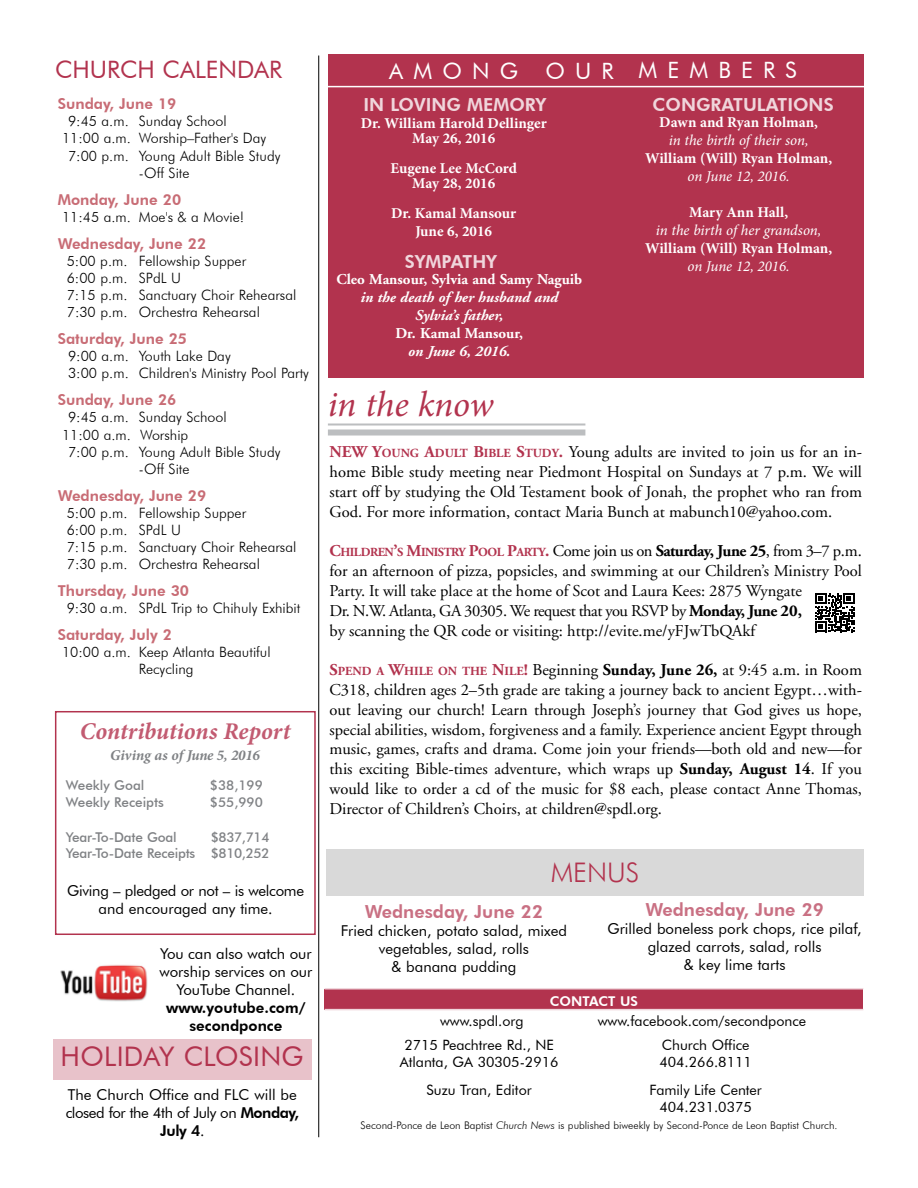
<style>
.page{position:relative;width:918px;height:1188px;background:#fff}
.page>*{position:absolute;margin:0;border:0;box-sizing:border-box;transform-origin:0 0}
.t1{font:italic 36px "Minion Pro";letter-spacing:-.01em;color:#b2334e}
.t2{font:27px "Futura BT";letter-spacing:.01em;color:#b2334e}
.t3{font:300 27px "Futura BT";color:#b2334e}
.t4{font:italic 700 24px "Minion Pro";color:#c25b71}
.t5{font:24px "Futura BT";color:#b2334e}
.t6{font:22.5px "Futura BT";letter-spacing:.45em;color:#fff}
.t7{font:800 18px "Futura BT";color:#f0d6dc}
.t8{font:800 18px "Futura BT";color:#c97083}
.t9{font:16.5px/19.8px "Adobe Garamond";color:#000;text-align:justify}
.t10{font:15px/18px "Futura BT";color:#000;text-align:center}
.t11{font:700 15px/15px "Minion Pro";color:#fff;text-align:center}
.t12{font:800 15px "Futura BT";color:#c86c75}
.t13{font:italic 15px "Minion Pro";letter-spacing:-.01em;color:#fff}
.t14{font:italic 700 15px/18px "Adobe Garamond";color:#fff;text-align:center}
.t15{font:15px/18px "Futura BT";letter-spacing:-.02em;color:#000;text-align:center}
.t16{font:700 15px "Adobe Garamond";color:#fff}
.t17{font:800 15px/18px "Futura BT";color:#000;text-align:center}
.t18{font:italic 700 15px "Minion Pro";letter-spacing:-.015em;color:#808285}
.t19{font:300 14.25px/17.1px "Futura BT";color:#000}
.t20{font:14.25px/17.1px "Futura BT";color:#000;text-align:center}
.t21{font:500 13.5px/16.2px "Futura BT";letter-spacing:-.015em;color:#808285;text-align:right}
.t22{font:800 13.5px "Futura BT";color:#fff}
.t23{font:700 12.3px "Adobe Garamond";color:#b2334e}
.t24{font:300 10.5px "Futura BT";color:#000}
.s1{font-weight:800}
.s2{font-weight:700;color:#b2334e}
.s3{font-weight:700;font-size:12.3px;color:#b2334e}
.s4{font-weight:700}
.s5{font-size:16.5px}
.s6{font-style:italic}
</style>
<div class="page">
<div style="left:328px;top:54px;width:536px;height:324px;background:#b2334e"></div>
<hr style="left:326px;top:86px;width:542px;height:1px;background:#fff">
<hr style="left:318px;top:56px;width:1px;height:1081px;background:#000">
<div style="left:325px;top:989px;width:538px;height:21px;background:#b2334e"></div>
<hr style="left:325px;top:988px;width:538px;height:1px;background:#f0d6dc">
<hr style="left:325px;top:1009px;width:538px;height:1px;background:#f0d6dc">
<svg style="left:328px;top:429px;width:257px;height:1px"></svg>
<div style="left:328px;top:430px;width:257px;height:6px;background:#bcbec0"></div>
<hr style="left:328px;top:424px;width:257px;height:2px;background:#bcbec0">
<div style="left:326px;top:850px;width:538px;height:46px;background:#d9d9d9"></div>
<div style="left:55px;top:711px;width:261px;height:224px;border:2px solid #b2334e"></div>
<div style="left:53px;top:1039px;width:258px;height:41px;background:#e8c2ca"></div>
<img style="left:60px;top:964px;width:88px;height:38px">
<svg style="left:815px;top:593px;width:39px;height:39px"></svg>
<h3 class="t5" style="left:55px;top:55px;width:228px">CHURCH CALENDAR</h3>
<p class="t12" style="left:58px;top:95px;width:120px">Sunday, June 19</p>
<p class="t19" style="left:68px;top:113px;width:160px">9:45 a.m. Sunday School</p>
<p class="t19" style="left:62px;top:130px;width:206px">11:00 a.m. Worship–Father's Day</p>
<p class="t19" style="left:68px;top:147px;width:214px">7:00 p.m. Young Adult Bible Study</p>
<p class="t19" style="left:139px;top:164px;width:52px">-Off Site</p>
<p class="t12" style="left:58px;top:190px;width:125px">Monday, June 20</p>
<p class="t19" style="left:62px;top:208px;width:184px">11:45 a.m. Moe's &amp; a Movie!</p>
<p class="t12" style="left:58px;top:234px;width:150px">Wednesday, June 22</p>
<p class="t19" style="left:67px;top:252px;width:231px">5:00 p.m. Fellowship Supper<br>6:00 p.m. SPdL U<br>7:15 p.m. Sanctuary Choir Rehearsal<br>7:30 p.m. Orchestra Rehearsal</p>
<p class="t12" style="left:58px;top:330px;width:131px">Saturday, June 25</p>
<p class="t19" style="left:68px;top:348px;width:242px">9:00 a.m. Youth Lake Day<br>3:00 p.m. Children's Ministry Pool Party</p>
<p class="t12" style="left:58px;top:391px;width:120px">Sunday, June 26</p>
<p class="t19" style="left:68px;top:409px;width:160px">9:45 a.m. Sunday School</p>
<p class="t19" style="left:62px;top:426px;width:128px">11:00 a.m. Worship</p>
<p class="t19" style="left:68px;top:443px;width:214px">7:00 p.m. Young Adult Bible Study</p>
<p class="t19" style="left:139px;top:460px;width:52px">-Off Site</p>
<p class="t12" style="left:58px;top:486px;width:150px">Wednesday, June 29</p>
<p class="t19" style="left:67px;top:504px;width:231px">5:00 p.m. Fellowship Supper<br>6:00 p.m. SPdL U<br>7:15 p.m. Sanctuary Choir Rehearsal<br>7:30 p.m. Orchestra Rehearsal</p>
<p class="t12" style="left:58px;top:582px;width:133px">Thursday, June 30</p>
<p class="t19" style="left:67px;top:600px;width:235px">9:30 a.m. SPdL Trip to Chihuly Exhibit</p>
<p class="t12" style="left:58px;top:626px;width:116px">Saturday, July 2</p>
<p class="t19" style="left:62px;top:644px;width:210px;text-align:center">10:00 a.m. Keep Atlanta Beautiful<br>Recycling</p>
<h3 class="t4" style="left:80px;top:714px;width:212px">Contributions Report</h3>
<p class="t18" style="left:110px;top:744px;width:151px">Giving as of June 5, 2016</p>
<p class="t21" style="left:66px;top:777px;width:80px">Weekly Goal</p>
<p class="t21" style="left:210px;top:777px;width:55px">$38,199</p>
<p class="t21" style="left:66px;top:794px;width:100px">Weekly Receipts</p>
<p class="t21" style="left:210px;top:794px;width:55px">$55,990</p>
<p class="t21" style="left:66px;top:829px;width:205px">$837,714<br>Year-To-Date Receipts $810,252</p>
<p class="t21" style="left:66px;top:829px;width:112px">Year-To-Date Goal</p>
<p class="t15" style="left:67px;top:882px;width:238px">Giving – pledged or not – is welcome and encouraged any time.</p>
<p class="t10" style="left:159px;top:944px;width:155px">You can also watch our worship services on our<br>YouTube Channel.</p>
<p class="t17" style="left:166px;top:998px;width:141px">www.youtube.com/ secondponce</p>
<h2 class="t2" style="left:61px;top:1040px;width:244px">HOLIDAY CLOSING</h2>
<p class="t10" style="left:66px;top:1086px;width:235px">The Church Office and FLC will be closed for the 4th of July on <span class="s1">Monday,<br>July 4</span>.</p>
<h3 class="t6" style="left:389px;top:57px;width:409px">AMONG OUR MEMBERS</h3>
<p class="t7" style="left:364px;top:93px;width:184px">IN LOVING MEMORY</p>
<p class="t7" style="left:653px;top:93px;width:183px">CONGRATULATIONS</p>
<p class="t11" style="left:361px;top:115px;width:188px">Dr. William Harold Dellinger<br>May 26, 2016</p>
<p class="t11" style="left:390px;top:160px;width:128px">Eugene Lee McCord<br>May 28, 2016</p>
<p class="t11" style="left:391px;top:204px;width:127px;line-height:18px">Dr. Kamal Mansour<br>June 6, 2016</p>
<p class="t16" style="left:336px;top:271px;width:247px">Cleo Mansour, Sylvia and Samy Naguib</p>
<p class="t14" style="left:360px;top:289px;width:199px">in the death of her husband and<br>Sylvia’s father,</p>
<p class="t16" style="left:396px;top:325px;width:129px">Dr. Kamal Mansour,</p>
<p class="t14" style="left:408px;top:343px;width:104px">on June 6, 2016.</p>
<p class="t7" style="left:405px;top:250px;width:94px">SYMPATHY</p>
<h1 class="t1" style="left:328px;top:380px;width:167px">in the know</h1>
<p class="t11" style="left:659px;top:115px;width:160px">Dawn and Ryan Holman,</p>
<p class="t13" style="left:669px;top:130px;width:141px">in the birth of their son,</p>
<p class="t11" style="left:645px;top:151px;width:188px">William (Will) Ryan Holman,</p>
<p class="t13" style="left:688px;top:166px;width:104px">on June 12, 2016.</p>
<p class="t11" style="left:689px;top:205px;width:101px">Mary Ann Hall,</p>
<p class="t13" style="left:656px;top:220px;width:167px">in the birth of her grandson,</p>
<p class="t11" style="left:645px;top:241px;width:188px">William (Will) Ryan Holman,</p>
<p class="t13" style="left:688px;top:256px;width:104px">on June 12, 2016.</p>
<p class="t9" style="left:330px;top:443px;width:534px"><span class="s2">NEW Y</span><span class="s3">OUNG</span> <span class="s2">A</span><span class="s3">DULT</span> <span class="s2">B</span><span class="s3">IBLE</span> <span class="s2">S</span><span class="s3">TUDY</span><span class="s2">.</span> Young adults are invited to join us for an in&shy;home Bible study meeting near Piedmont Hospital on Sundays at 7 p.m. We will start off by studying the Old Testament book of Jonah, the prophet who ran from God. For more information, contact Maria Bunch at mabunch10@yahoo.com.</p>
<p class="t9" style="left:330px;top:542px;width:534px;text-align:left"><span class="s2">C</span><span class="s3">HILDREN</span><span class="s2">’</span><span class="s3">S</span> <span class="s2">M</span><span class="s3">INISTRY</span> <span class="s2">P</span><span class="s3">OOL</span> <span class="s2">P</span><span class="s3">ARTY</span><span class="s2">.</span> Come join us on <span class="s4">Saturday, June 25</span>, from 3–7 p.m. for an afternoon of pizza, popsicles, and swimming at our Children’s Ministry Pool Party. It will take place at the home of Scot and Laura Kees: 2875 Wyngate<br>Dr. N.W. Atlanta, GA 30305. We request that you RSVP by <span class="s4">Monday, June 20,<br></span>by scanning the QR code or visiting: http://evite.me/yFJwTbQAkf</p>
<p class="t23" style="left:330px;top:665px;width:18px"><span class="s5">S</span>PEN</p>
<p class="t9" style="left:330px;top:661px;width:534px;text-indent:32px"><span class="s3">D A</span> <span class="s2">W</span><span class="s3">HILE ON THE</span> <span class="s2">N</span><span class="s3">ILE</span><span class="s2">!</span> Beginning <span class="s4">Sunday, June 26,</span> at 9:45 a.m. in Room C318, children ages 2–5th grade are taking a journey back to ancient Egypt…with&shy;out leaving our church! Learn through Joseph’s journey that God gives us hope, special abilities, wisdom, forgiveness and a family. Experience ancient Egypt through music, games, crafts and drama. Come join your friends—both old and new—for this exciting Bible-times adventure, which wraps up <span class="s4">Sunday, August 14</span>. If you would like to order a cd of the music for $8 each, please contact Anne Thomas, Director of Children’s Choirs, at children@spdl.org.</p>
<h2 class="t3" style="left:551px;top:856px;width:90px">MENUS</h2>
<p class="t8" style="left:365px;top:901px;width:180px">Wednesday, June 22</p>
<p class="t10" style="left:341px;top:922px;width:228px">Fried chicken, potato salad, mixed vegetables, salad, rolls<br>&amp; banana pudding</p>
<p class="t8" style="left:645px;top:898px;width:180px">Wednesday, June 29</p>
<p class="t10" style="left:607px;top:919px;width:256px">Grilled boneless pork chops, rice pilaf, glazed carrots, salad, rolls<br>&amp; key lime tarts</p>
<p class="t22" style="left:550px;top:993px;width:90px">CONTACT US</p>
<p class="t20" style="left:440px;top:1012px;width:85px">www.spdl.org</p>
<p class="t20" style="left:598px;top:1012px;width:210px">www.facebook.com/secondponce</p>
<p class="t20" style="left:400px;top:1036px;width:160px">2715 Peachtree Rd., NE<br>Atlanta, GA 30305-2916</p>
<p class="t20" style="left:427px;top:1081px;width:107px">Suzu Tran, Editor</p>
<p class="t20" style="left:659px;top:1036px;width:94px;text-align:left">Church Office<br>404.266.8111</p>
<p class="t20" style="left:649px;top:1081px;width:114px">Family Life Center<br>404.231.0375</p>
<p class="t24" style="left:361px;top:1119px;width:478px">Second-Ponce de Leon Baptist <span class="s6">Church News</span> is published biweekly by Second-Ponce de Leon Baptist Church.</p>
</div>
